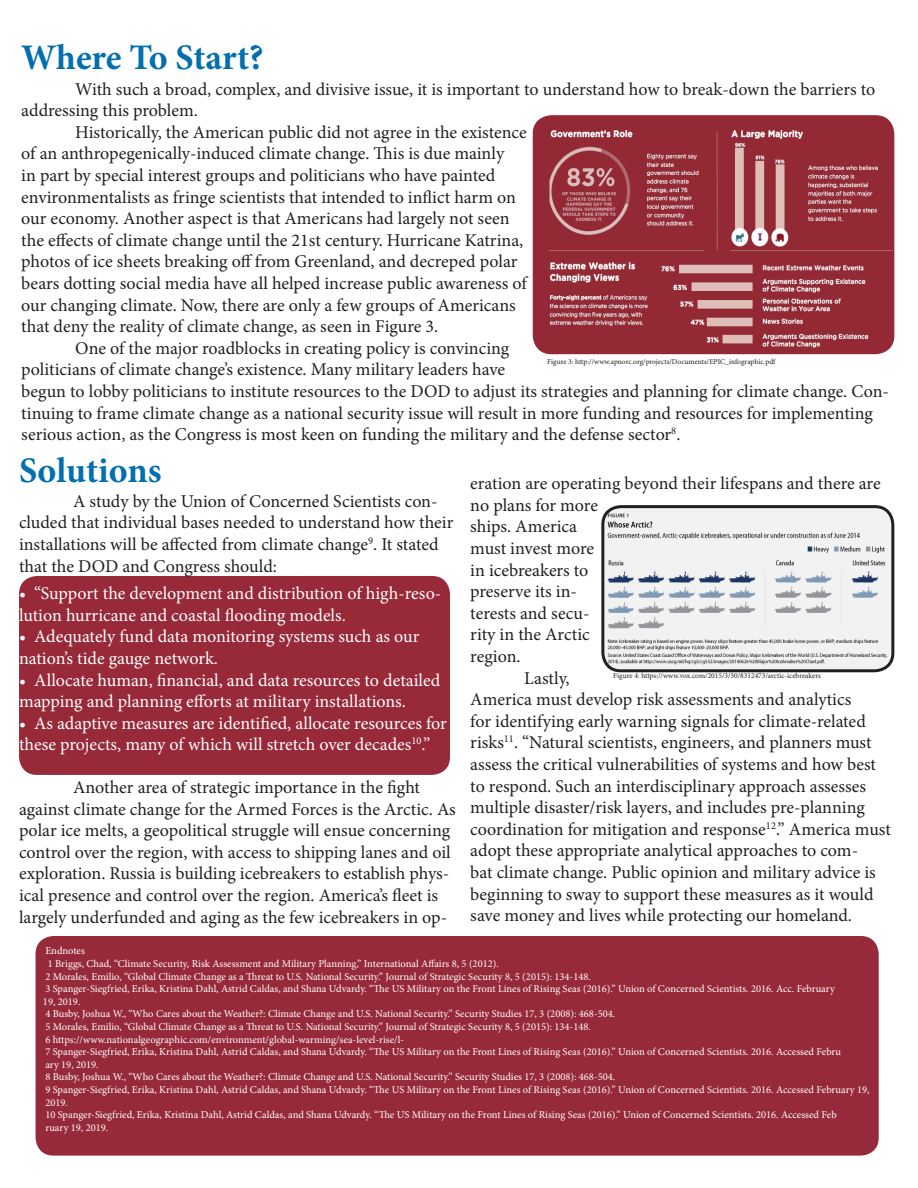
<style>
.page{position:relative;width:918px;height:1188px;background:#fff}
.page>*{position:absolute;margin:0;border:0;box-sizing:border-box;transform-origin:0 0}
.t1{font:700 36px "Minion Pro";letter-spacing:-.005em;color:#046fae}
.t2{font:18px/21.6px "Minion Pro";letter-spacing:-.005em;color:#231f20}
.t3{font:18px/21.6px "Minion Pro";color:#fff}
.t4{font:10.5px/12.6px "Minion Pro";color:#fff}
.t5{font:7.5px "Minion Pro";color:#231f20}
</style>
<div class="page">
<div style="left:36px;top:936px;width:843px;height:220px;background:#972a3a;border-radius:18px"></div>
<div style="left:19px;top:576px;width:431px;height:199px;background:#972938;border-radius:18px"></div>
<img style="left:533px;top:117px;width:361px;height:236px">
<div style="left:533px;top:115px;width:361px;height:239px;border:2px solid #972a3a;border-radius:18px"></div>
<img style="left:605px;top:509px;width:288px;height:162px">
<div style="left:601px;top:505px;width:293px;height:167px;border:3px solid #231f20;border-radius:18px"></div>
<p class="t1" style="left:21px;top:33px;width:244px">Where To Start?</p>
<p class="t2" style="left:21px;top:78px;width:856px;text-indent:54px">With such a broad, complex, and divisive issue, it is important to understand how to break-down the barriers to addressing this problem.</p>
<p class="t2" style="left:21px;top:121px;width:507px;text-indent:54px">Historically, the American public did not agree in the existence of an anthropegenically-induced climate change. This is due mainly<br>in part by special interest groups and politicians who have painted environmentalists as fringe scientists that intended to inflict harm on our economy. Another aspect is that Americans had largely not seen the effects of climate change until the 21st century. Hurricane Katrina, photos of ice sheets breaking off from Greenland, and decreped polar bears dotting social media have all helped increase public awareness of our changing climate. Now, there are only a few groups of Americans that deny the reality of climate change, as seen in Figure 3.</p>
<p class="t2" style="left:21px;top:337px;width:869px;text-indent:54px">One of the major roadblocks in creating policy is convincing<br>politicians of climate change’s existence. Many military leaders have<br>begun to lobby politicians to institute resources to the DOD to adjust its strategies and planning for climate change. Con&shy;tinuing to frame climate change as a national security issue will result in more funding and resources for implementing serious action, as the Congress is most keen on funding the military and the defense sector<sup>8</sup>.</p>
<p class="t5" style="left:547px;top:357px;width:230px">Figure 3: http://www.apnorc.org/projects/Documents/EPIC_infographic.pdf</p>
<p class="t1" style="left:19px;top:445px;width:144px">Solutions</p>
<p class="t2" style="left:19px;top:490px;width:436px;text-indent:54px">A study by the Union of Concerned Scientists con&shy;cluded that individual bases needed to understand how their installations will be affected from climate change<sup>9</sup>. It stated that the DOD and Congress should:</p>
<p class="t3" style="left:19px;top:583px;width:424px">• “Support the development and distribution of high-reso&shy;lution hurricane and coastal flooding models.</p>
<p class="t3" style="left:19px;top:626px;width:402px">• Adequately fund data monitoring systems such as our nation’s tide gauge network.</p>
<p class="t3" style="left:19px;top:669px;width:423px">• Allocate human, financial, and data resources to detailed mapping and planning efforts at military installations.</p>
<p class="t3" style="left:19px;top:712px;width:429px">• As adaptive measures are identified, allocate resources for these projects, many of which will stretch over decades<sup>10</sup>.”</p>
<p class="t2" style="left:19px;top:777px;width:438px;text-indent:54px">Another area of strategic importance in the fight against climate change for the Armed Forces is the Arctic. As polar ice melts, a geopolitical struggle will ensue concerning control over the region, with access to shipping lanes and oil exploration. Russia is building icebreakers to establish phys&shy;ical presence and control over the region. America’s fleet is largely underfunded and aging as the few icebreakers in op-</p>
<p class="t2" style="left:470px;top:473px;width:412px">eration are operating beyond their lifespans and there are no plans for more<br>ships. America<br>must invest more<br>in icebreakers to<br>preserve its in-<br>terests and secu-<br>rity in the Arctic<br>region.</p>
<p class="t2" style="left:470px;top:667px;width:422px;text-indent:54px">Lastly,<br>America must develop risk assessments and analytics<br>for identifying early warning signals for climate-related risks<sup>11</sup>. “Natural scientists, engineers, and planners must assess the critical vulnerabilities of systems and how best to respond. Such an interdisciplinary approach assesses multiple disaster/risk layers, and includes pre-planning coordination for mitigation and response<sup>12</sup>.” America must adopt these appropriate analytical approaches to com-<br>bat climate change. Public opinion and military advice is beginning to sway to support these measures as it would save money and lives while protecting our homeland.</p>
<p class="t5" style="left:613px;top:670px;width:209px">Figure 4: https://www.vox.com/2015/3/30/8312473/arctic-icebreakers</p>
<p class="t4" style="left:45px;top:945px;width:41px">Endnotes</p>
<p class="t4" style="left:48px;top:957px;width:453px">1 Briggs, Chad, “Climate Security, Risk Assessment and Military Planning,” International Affairs 8, 5 (2012).</p>
<p class="t4" style="left:45px;top:970px;width:547px">2 Morales, Emilio, “Global Climate Change as a Threat to U.S. National Security.” Journal of Strategic Security 8, 5 (2015): 134-148.</p>
<p class="t4" style="left:43px;top:983px;width:793px">3 Spanger-Siegfried, Erika, Kristina Dahl, Astrid Caldas, and Shana Udvardy. “The US Military on the Front Lines of Rising Seas (2016).” Union of Concerned Scientists. 2016. Acc. February<br>19, 2019.</p>
<p class="t4" style="left:45px;top:1008px;width:571px">4 Busby, Joshua W., “Who Cares about the Weather?: Climate Change and U.S. National Security.” Security Studies 17, 3 (2008): 468-504.</p>
<p class="t4" style="left:45px;top:1020px;width:547px">5 Morales, Emilio, “Global Climate Change as a Threat to U.S. National Security.” Journal of Strategic Security 8, 5 (2015): 134-148.</p>
<p class="t4" style="left:45px;top:1033px;width:360px">6 https://www.nationalgeographic.com/environment/global-warming/sea-level-rise/l-</p>
<p class="t4" style="left:45px;top:1046px;width:797px">7 Spanger-Siegfried, Erika, Kristina Dahl, Astrid Caldas, and Shana Udvardy. “The US Military on the Front Lines of Rising Seas (2016).” Union of Concerned Scientists. 2016. Accessed Febru ary 19, 2019.</p>
<p class="t4" style="left:45px;top:1071px;width:571px">8 Busby, Joshua W., “Who Cares about the Weather?: Climate Change and U.S. National Security.” Security Studies 17, 3 (2008): 468-504.</p>
<p class="t4" style="left:45px;top:1083px;width:826px">9 Spanger-Siegfried, Erika, Kristina Dahl, Astrid Caldas, and Shana Udvardy. “The US Military on the Front Lines of Rising Seas (2016).” Union of Concerned Scientists. 2016. Accessed February 19,<br>2019.</p>
<p class="t4" style="left:45px;top:1109px;width:793px">10 Spanger-Siegfried, Erika, Kristina Dahl, Astrid Caldas, and Shana Udvardy. “The US Military on the Front Lines of Rising Seas (2016).” Union of Concerned Scientists. 2016. Accessed Feb ruary 19, 2019.</p>
</div>
